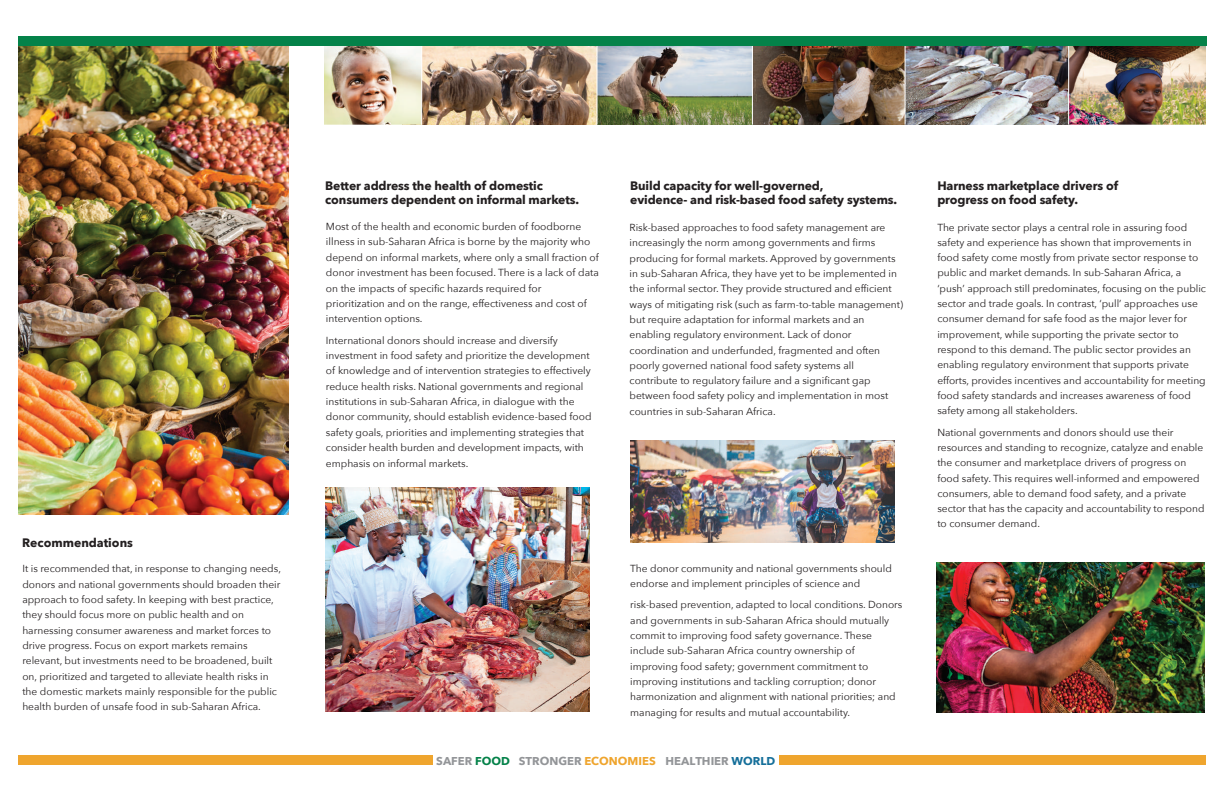
<style>
.page{position:relative;width:1224px;height:792px;background:#fff}
.page>*{position:absolute;margin:0;border:0;box-sizing:border-box;transform-origin:0 0}
.t1{font:700 12.2px/14.7px "Avenir Next";letter-spacing:-.01em;color:#231f20}
.t2{font:700 11.4px "Avenir Next";color:#939598}
.t3{font:10.2px/15.3px "Avenir Next";color:#231f20}
.s1{color:#048249}
.s2{color:#efa52e}
.s3{color:#156f9a}
</style>
<div class="page">
<img style="left:422px;top:46px;width:174px;height:79px">
<img style="left:753px;top:46px;width:152px;height:79px">
<img style="left:598px;top:46px;width:154px;height:79px">
<img style="left:324px;top:46px;width:97px;height:79px">
<img style="left:1069px;top:46px;width:137px;height:79px">
<img style="left:906px;top:46px;width:162px;height:79px">
<img style="left:18px;top:46px;width:270px;height:468px">
<img style="left:325px;top:487px;width:265px;height:225px">
<img style="left:936px;top:562px;width:269px;height:151px">
<img style="left:630px;top:441px;width:265px;height:101px">
<div style="left:18px;top:755px;width:414px;height:10px;background:#efa52e"></div>
<div style="left:780px;top:755px;width:426px;height:10px;background:#efa52e"></div>
<div style="left:18px;top:36px;width:1188px;height:10px;background:#048249"></div>
<p class="t1" style="left:22px;top:535px;width:112px">Recommendations</p>
<p class="t3" style="left:22px;top:561px;width:260px">It is recommended that, in response to changing needs, donors and national governments should broaden their approach to food safety. In keeping with best practice, they should focus more on public health and on harnessing consumer awareness and market forces to drive progress. Focus on export markets remains relevant, but investments need to be broadened, built on, prioritized and targeted to alleviate health risks in the domestic markets mainly responsible for the public health burden of unsafe food in sub-Saharan Africa.</p>
<p class="t1" style="left:325px;top:178px;width:255px">Better address the health of domestic consumers dependent on informal markets.</p>
<p class="t1" style="left:630px;top:178px;width:269px">Build capacity for well-governed,<br>evidence- and risk-based food safety systems.</p>
<p class="t1" style="left:937px;top:178px;width:182px">Harness marketplace drivers of progress on food safety.</p>
<p class="t3" style="left:326px;top:218px;width:274px">Most of the health and economic burden of foodborne illness in sub-Saharan Africa is borne by the majority who depend on informal markets, where only a small fraction of donor investment has been focused. There is a lack of data on the impacts of specific hazards required for prioritization and on the range, effectiveness and cost of intervention options.</p>
<p class="t3" style="left:326px;top:332px;width:267px">International donors should increase and diversify investment in food safety and prioritize the development of knowledge and of intervention strategies to effectively reduce health risks. National governments and regional institutions in sub-Saharan Africa, in dialogue with the donor community, should establish evidence-based food safety goals, priorities and implementing strategies that consider health burden and development impacts, with emphasis on informal markets.</p>
<p class="t3" style="left:630px;top:219px;width:275px">Risk-based approaches to food safety management are increasingly the norm among governments and firms producing for formal markets. Approved by governments in sub-Saharan Africa, they have yet to be implemented in the informal sector. They provide structured and efficient ways of mitigating risk (such as farm-to-table management) but require adaptation for informal markets and an enabling regulatory environment. Lack of donor coordination and underfunded, fragmented and often poorly governed national food safety systems all contribute to regulatory failure and a significant gap between food safety policy and implementation in most countries in sub-Saharan Africa.</p>
<p class="t3" style="left:630px;top:560px;width:263px">The donor community and national governments should endorse and implement principles of science and</p>
<p class="t3" style="left:630px;top:597px;width:274px">risk-based prevention, adapted to local conditions. Donors and governments in sub-Saharan Africa should mutually commit to improving food safety governance. These include sub-Saharan Africa country ownership of improving food safety; government commitment to improving institutions and tackling corruption; donor harmonization and alignment with national priorities; and managing for results and mutual accountability.</p>
<p class="t2" style="left:436px;top:751px;width:341px">SAFER <span class="s1">FOOD</span> STRONGER <span class="s2">ECONOMIES</span> HEALTHIER <span class="s3">WORLD</span></p>
<p class="t3" style="left:937px;top:219px;width:270px">The private sector plays a central role in assuring food safety and experience has shown that improvements in food safety come mostly from private sector response to public and market demands. In sub-Saharan Africa, a ‘push’ approach still predominates, focusing on the public sector and trade goals. In contrast, ‘pull’ approaches use consumer demand for safe food as the major lever for improvement, while supporting the private sector to respond to this demand. The public sector provides an enabling regulatory environment that supports private efforts, provides incentives and accountability for meeting food safety standards and increases awareness of food safety among all stakeholders.</p>
<p class="t3" style="left:937px;top:424px;width:269px">National governments and donors should use their resources and standing to recognize, catalyze and enable the consumer and marketplace drivers of progress on food safety. This requires well-informed and empowered consumers, able to demand food safety, and a private sector that has the capacity and accountability to respond to consumer demand.</p>
</div>
